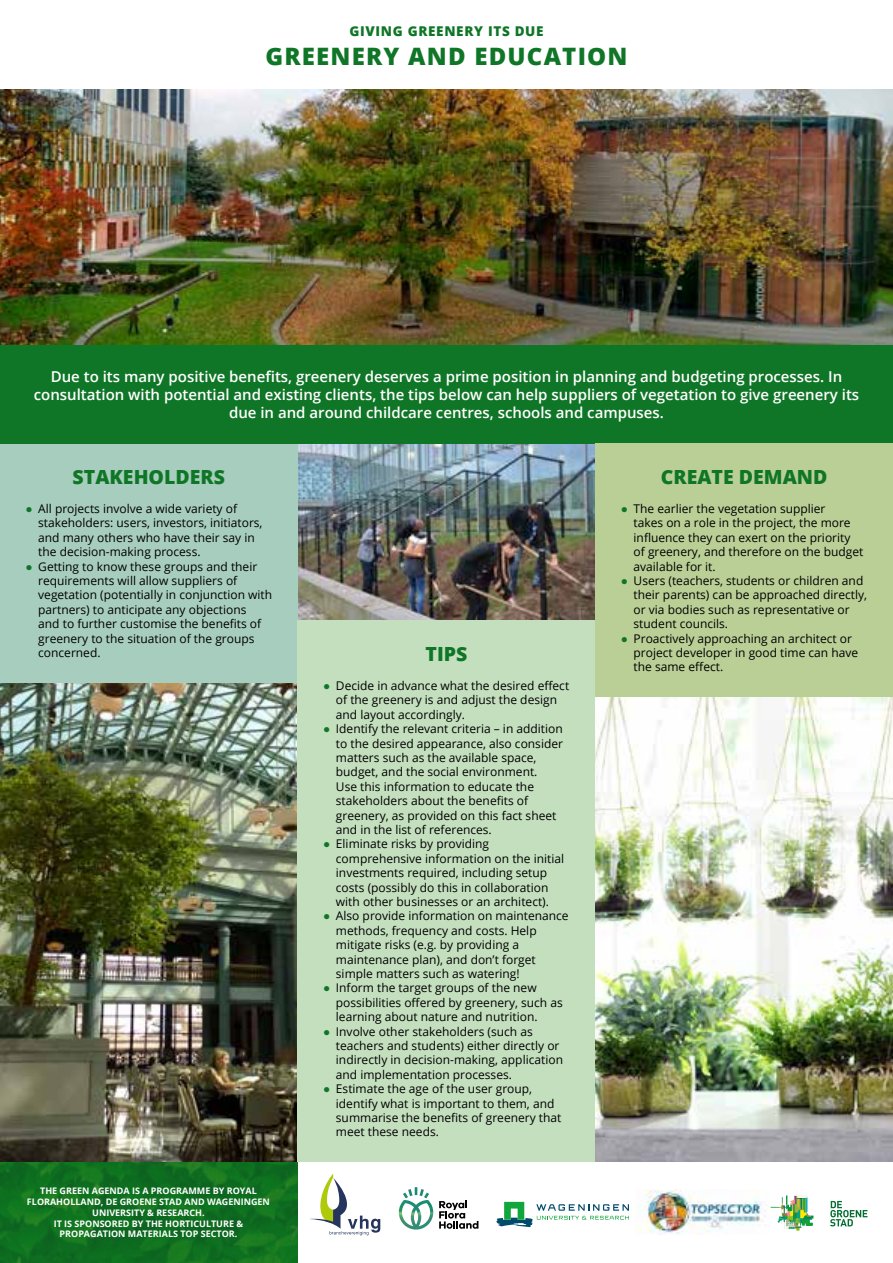
<style>
.page{position:relative;width:893px;height:1263px;background:#fff}
.page>*{position:absolute;margin:0;border:0;box-sizing:border-box;transform-origin:0 0}
.t1{font:800 24px "Open Sans";letter-spacing:.05em;color:#107627}
.t2{font:800 19.5px "Open Sans";color:#107627}
.t3{font:600 15px/18px "Open Sans";color:#fff;text-align:center}
.t4{font:800 13.5px "Open Sans";letter-spacing:.05em;color:#107627}
.t5{font:12px/14.4px "Open Sans";color:#000}
.t6{font:700 9px/10.8px "Open Sans";color:#fff;text-align:center}
.s1{font-family:"Arial";color:#107627}
</style>
<div class="page">
<img style="left:0;top:682px;width:298px;height:480px">
<svg style="left:0;top:1162px;width:298px;height:101px;background:#106f1f"></svg>
<svg style="left:439px;top:1200px;width:39px;height:29px"></svg>
<img style="left:399px;top:1187px;width:34px;height:42px">
<svg style="left:496px;top:1202px;width:133px;height:25px"></svg>
<img style="left:635px;top:1190px;width:132px;height:44px">
<svg style="left:830px;top:1201px;width:37px;height:25px"></svg>
<svg style="left:771px;top:1195px;width:42px;height:36px"></svg>
<svg style="left:309px;top:1173px;width:71px;height:62px"></svg>
<img style="left:0;top:89px;width:893px;height:256px">
<img style="left:595px;top:697px;width:298px;height:465px">
<img style="left:298px;top:444px;width:297px;height:177px">
<div style="left:0;top:444px;width:298px;height:238px;background:#a7cdbe"></div>
<div style="left:0;top:345px;width:893px;height:99px;background:#107627"></div>
<div style="left:298px;top:621px;width:297px;height:541px;background:#c4dfbe"></div>
<div style="left:595px;top:444px;width:298px;height:253px;background:#bacf96"></div>
<p class="t4" style="left:349px;top:21px;width:196px">GIVING GREENERY ITS DUE</p>
<h1 class="t1" style="left:265px;top:38px;width:364px">GREENERY AND EDUCATION</h1>
<p class="t3" style="left:34px;top:367px;width:827px">Due to its many positive benefits, greenery deserves a prime position in planning and budgeting processes. In consultation with potential and existing clients, the tips below can help suppliers of vegetation to give greenery its due in and around childcare centres, schools and campuses.</p>
<h2 class="t2" style="left:73px;top:462px;width:154px">STAKEHOLDERS</h2>
<p class="t5" style="left:38px;top:501px;width:226px;text-indent:-13px"><span class="s1">●</span> All projects involve a wide variety of stakeholders: users, investors, initiators, and many others who have their say in the decision-making process.</p>
<p class="t5" style="left:38px;top:559px;width:235px;text-indent:-13px"><span class="s1">●</span> Getting to know these groups and their requirements will allow suppliers of vegetation (potentially in conjunction with partners) to anticipate any objections<br>and to further customise the benefits of greenery to the situation of the groups concerned.</p>
<p class="t6" style="left:27px;top:1185px;width:244px">THE GREEN AGENDA IS A PROGRAMME BY ROYAL FLORAHOLLAND, DE GROENE STAD AND WAGENINGEN UNIVERSITY &amp; RESEARCH.<br>IT IS SPONSORED BY THE HORTICULTURE &amp; PROPAGATION MATERIALS TOP SECTOR.</p>
<h2 class="t2" style="left:426px;top:639px;width:43px">TIPS</h2>
<p class="t5" style="left:336px;top:678px;width:235px;text-indent:-13px"><span class="s1">●</span> Decide in advance what the desired effect of the greenery is and adjust the design and layout accordingly.</p>
<p class="t5" style="left:336px;top:721px;width:229px;text-indent:-13px"><span class="s1">●</span> Identify the relevant criteria – in addition to the desired appearance, also consider matters such as the available space, budget, and the social environment.<br>Use this information to educate the stakeholders about the benefits of greenery, as provided on this fact sheet and in the list of references.</p>
<p class="t5" style="left:336px;top:836px;width:230px;text-indent:-13px"><span class="s1">●</span> Eliminate risks by providing comprehensive information on the initial investments required, including setup costs (possibly do this in collaboration with other businesses or an architect).</p>
<p class="t5" style="left:336px;top:908px;width:234px;text-indent:-13px"><span class="s1">●</span> Also provide information on maintenance methods, frequency and costs. Help mitigate risks (e.g. by providing a maintenance plan), and don’t forget simple matters such as watering!</p>
<p class="t5" style="left:336px;top:980px;width:228px;text-indent:-13px"><span class="s1">●</span> Inform the target groups of the new possibilities offered by greenery, such as learning about nature and nutrition.</p>
<p class="t5" style="left:336px;top:1024px;width:229px;text-indent:-13px"><span class="s1">●</span> Involve other stakeholders (such as teachers and students) either directly or indirectly in decision-making, application and implementation processes.</p>
<p class="t5" style="left:336px;top:1081px;width:227px;text-indent:-13px"><span class="s1">●</span> Estimate the age of the user group, identify what is important to them, and summarise the benefits of greenery that meet these needs.</p>
<h2 class="t2" style="left:661px;top:462px;width:168px">CREATE DEMAND</h2>
<p class="t5" style="left:634px;top:501px;width:231px;text-indent:-13px"><span class="s1">●</span> The earlier the vegetation supplier<br>takes on a role in the project, the more influence they can exert on the priority of greenery, and therefore on the budget available for it.</p>
<p class="t5" style="left:634px;top:573px;width:235px;text-indent:-13px"><span class="s1">●</span> Users (teachers, students or children and their parents) can be approached directly, or via bodies such as representative or student councils.</p>
<p class="t5" style="left:634px;top:631px;width:226px;text-indent:-13px"><span class="s1">●</span> Proactively approaching an architect or project developer in good time can have the same effect.</p>
</div>
